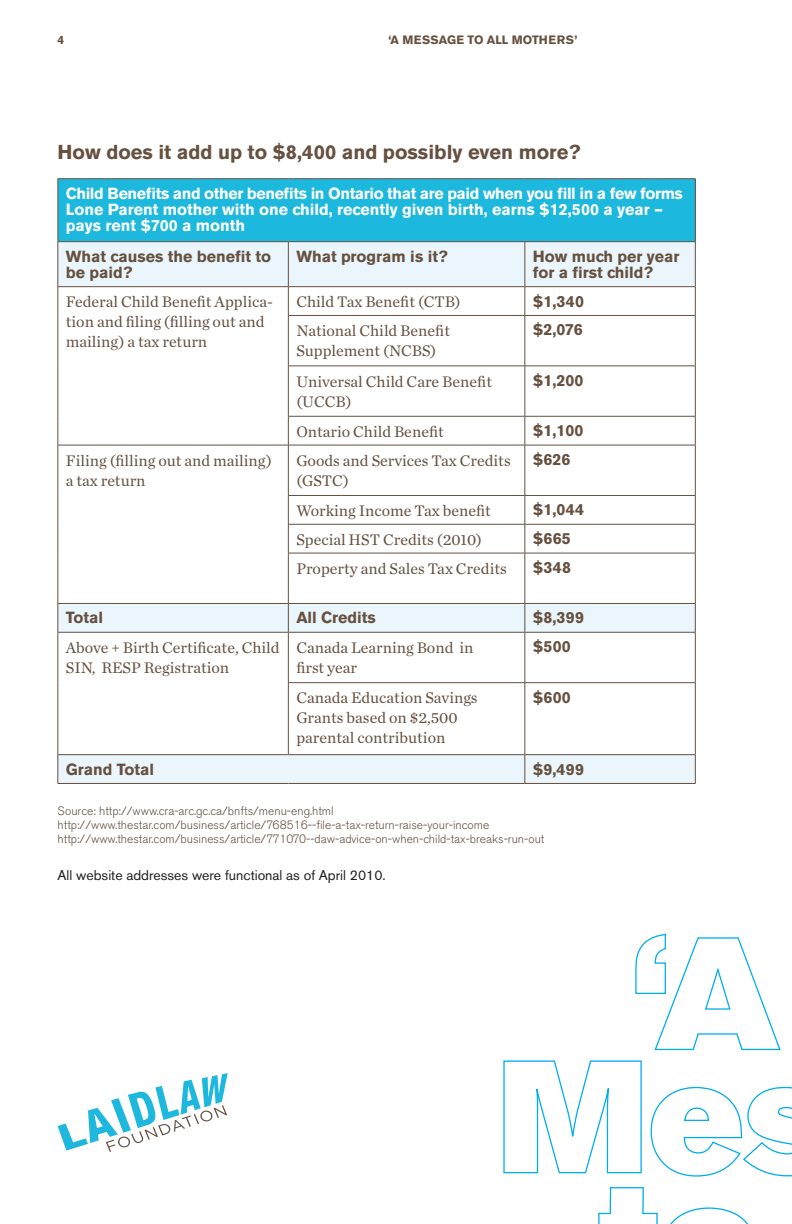
<style>
.page{position:relative;width:792px;height:1224px;background:#fff}
.page>*{position:absolute;margin:0;border:0;box-sizing:border-box;transform-origin:0 0}
.t1{font:700 20px "Akzidenz Grotesk BE";color:#665040}
.t2{font:16px/20px "Chronicle Text G1";color:#665040}
.t3{font:700 16px/16px "Akzidenz Grotesk BE";color:#665040}
.t4{font:700 16px/16px "Akzidenz Grotesk BE";color:#fff}
.t5{font:14px "Akzidenz Grotesk BE";color:#231f20}
.t6{font:300 12px/14px "Akzidenz Grotesk BE";color:#665040}
.t7{font:700 12px "Akzidenz Grotesk BE";letter-spacing:.02em;color:#665040}
</style>
<div class="page">
<div style="left:58px;top:179px;width:637px;height:63px;background:#1cb8de"></div>
<svg style="left:59px;top:242px;width:636px;height:541px"></svg>
<hr style="left:58px;top:178px;width:230px;height:1px;background:#665040">
<hr style="left:58px;top:179px;width:1px;height:62px;background:#665040">
<hr style="left:288px;top:178px;width:237px;height:1px;background:#665040">
<hr style="left:525px;top:178px;width:171px;height:1px;background:#665040">
<hr style="left:695px;top:179px;width:1px;height:62px;background:#665040">
<hr style="left:58px;top:241px;width:230px;height:1px;background:#665040">
<hr style="left:58px;top:242px;width:1px;height:44px;background:#665040">
<hr style="left:288px;top:241px;width:237px;height:1px;background:#665040">
<hr style="left:288px;top:242px;width:1px;height:44px;background:#665040">
<hr style="left:525px;top:241px;width:171px;height:1px;background:#665040">
<hr style="left:525px;top:242px;width:1px;height:44px;background:#665040">
<hr style="left:695px;top:242px;width:1px;height:44px;background:#665040">
<hr style="left:58px;top:286px;width:230px;height:1px;background:#665040">
<svg style="left:58px;top:287px;width:1px;height:28px"></svg>
<hr style="left:58px;top:315px;width:1px;height:51px;background:#665040">
<hr style="left:58px;top:366px;width:1px;height:50px;background:#665040">
<svg style="left:58px;top:416px;width:1px;height:29px"></svg>
<hr style="left:288px;top:286px;width:237px;height:1px;background:#665040">
<svg style="left:288px;top:287px;width:1px;height:28px"></svg>
<hr style="left:525px;top:286px;width:171px;height:1px;background:#665040">
<svg style="left:525px;top:287px;width:1px;height:28px"></svg>
<svg style="left:695px;top:287px;width:1px;height:28px"></svg>
<hr style="left:288px;top:315px;width:237px;height:1px;background:#665040">
<hr style="left:288px;top:316px;width:1px;height:50px;background:#665040">
<hr style="left:525px;top:315px;width:171px;height:1px;background:#665040">
<hr style="left:525px;top:316px;width:1px;height:50px;background:#665040">
<hr style="left:695px;top:316px;width:1px;height:50px;background:#665040">
<hr style="left:288px;top:366px;width:237px;height:1px;background:#665040">
<hr style="left:288px;top:366px;width:1px;height:50px;background:#665040">
<hr style="left:525px;top:366px;width:171px;height:1px;background:#665040">
<hr style="left:525px;top:366px;width:1px;height:50px;background:#665040">
<hr style="left:695px;top:366px;width:1px;height:50px;background:#665040">
<hr style="left:288px;top:416px;width:237px;height:1px;background:#665040">
<svg style="left:288px;top:417px;width:1px;height:28px"></svg>
<hr style="left:525px;top:416px;width:171px;height:1px;background:#665040">
<svg style="left:525px;top:417px;width:1px;height:28px"></svg>
<svg style="left:695px;top:417px;width:1px;height:28px"></svg>
<hr style="left:58px;top:445px;width:230px;height:1px;background:#665040">
<hr style="left:58px;top:445px;width:1px;height:50px;background:#665040">
<svg style="left:58px;top:495px;width:1px;height:58px"></svg>
<hr style="left:58px;top:553px;width:1px;height:50px;background:#665040">
<hr style="left:288px;top:445px;width:237px;height:1px;background:#665040">
<hr style="left:288px;top:445px;width:1px;height:50px;background:#665040">
<hr style="left:525px;top:445px;width:171px;height:1px;background:#665040">
<hr style="left:525px;top:445px;width:1px;height:50px;background:#665040">
<hr style="left:695px;top:445px;width:1px;height:50px;background:#665040">
<hr style="left:288px;top:495px;width:237px;height:1px;background:#665040">
<hr style="left:525px;top:495px;width:171px;height:1px;background:#665040">
<hr style="left:288px;top:524px;width:237px;height:1px;background:#665040">
<svg style="left:288px;top:496px;width:1px;height:57px"></svg>
<hr style="left:525px;top:524px;width:171px;height:1px;background:#665040">
<svg style="left:525px;top:496px;width:1px;height:57px"></svg>
<svg style="left:695px;top:496px;width:1px;height:57px"></svg>
<hr style="left:288px;top:553px;width:237px;height:1px;background:#665040">
<hr style="left:288px;top:553px;width:1px;height:50px;background:#665040">
<hr style="left:525px;top:553px;width:171px;height:1px;background:#665040">
<hr style="left:525px;top:553px;width:1px;height:50px;background:#665040">
<hr style="left:695px;top:553px;width:1px;height:50px;background:#665040">
<hr style="left:58px;top:603px;width:230px;height:1px;background:#665040">
<svg style="left:58px;top:604px;width:1px;height:28px"></svg>
<hr style="left:288px;top:603px;width:237px;height:1px;background:#665040">
<svg style="left:288px;top:604px;width:1px;height:28px"></svg>
<hr style="left:525px;top:603px;width:171px;height:1px;background:#665040">
<svg style="left:525px;top:604px;width:1px;height:28px"></svg>
<svg style="left:695px;top:604px;width:1px;height:28px"></svg>
<hr style="left:58px;top:632px;width:230px;height:1px;background:#665040">
<hr style="left:58px;top:633px;width:1px;height:50px;background:#665040">
<hr style="left:58px;top:683px;width:1px;height:71px;background:#665040">
<hr style="left:288px;top:632px;width:237px;height:1px;background:#665040">
<hr style="left:288px;top:633px;width:1px;height:49px;background:#665040">
<hr style="left:525px;top:632px;width:171px;height:1px;background:#665040">
<hr style="left:525px;top:633px;width:1px;height:49px;background:#665040">
<hr style="left:695px;top:633px;width:1px;height:49px;background:#665040">
<hr style="left:288px;top:682px;width:237px;height:1px;background:#665040">
<hr style="left:288px;top:683px;width:1px;height:71px;background:#665040">
<hr style="left:525px;top:682px;width:171px;height:1px;background:#665040">
<hr style="left:525px;top:683px;width:1px;height:71px;background:#665040">
<hr style="left:695px;top:683px;width:1px;height:71px;background:#665040">
<hr style="left:58px;top:754px;width:230px;height:1px;background:#665040">
<svg style="left:58px;top:755px;width:1px;height:28px"></svg>
<hr style="left:288px;top:754px;width:237px;height:1px;background:#665040">
<hr style="left:525px;top:754px;width:171px;height:1px;background:#665040">
<svg style="left:525px;top:755px;width:1px;height:28px"></svg>
<svg style="left:695px;top:755px;width:1px;height:28px"></svg>
<hr style="left:58px;top:783px;width:230px;height:1px;background:#665040">
<hr style="left:288px;top:783px;width:237px;height:1px;background:#665040">
<hr style="left:525px;top:783px;width:171px;height:1px;background:#665040">
<svg style="left:58px;top:1073px;width:170px;height:79px"></svg>
<svg style="left:503px;top:1060px;width:139px;height:114px"></svg>
<svg style="left:650px;top:1086px;width:142px;height:91px"></svg>
<svg style="left:598px;top:1187px;width:150px;height:37px"></svg>
<svg style="left:635px;top:933px;width:146px;height:118px"></svg>
<p class="t7" style="left:58px;top:33px;width:8px">4</p>
<p class="t7" style="left:389px;top:33px;width:191px">‘A MESSAGE TO ALL MOTHERS’</p>
<p class="t1" style="left:58px;top:140px;width:524px">How does it add up to $8,400 and possibly even more?</p>
<p class="t4" style="left:66px;top:185px;width:619px">Child Benefits and other benefits in Ontario that are paid when you fill in a few forms<br>Lone Parent mother with one child, recently given birth, earns $12,500 a year – pays rent $700 a month</p>
<p class="t3" style="left:66px;top:248px;width:207px">What causes the benefit to be paid?</p>
<p class="t3" style="left:296px;top:248px;width:153px">What program is it?</p>
<p class="t3" style="left:533px;top:248px;width:148px">How much per year for a first child?</p>
<p class="t2" style="left:66px;top:291px;width:209px">Federal Child Benefit Applica&shy;tion and filing (filling out and mailing) a tax return</p>
<p class="t2" style="left:296px;top:291px;width:166px">Child Tax Benefit (CTB)</p>
<p class="t3" style="left:533px;top:293px;width:53px">$1,340</p>
<p class="t2" style="left:296px;top:320px;width:155px">National Child Benefit<br>Supplement (NCBS)</p>
<p class="t3" style="left:533px;top:322px;width:51px">$2,076</p>
<p class="t2" style="left:296px;top:370px;width:197px">Universal Child Care Benefit (UCCB)</p>
<p class="t3" style="left:533px;top:372px;width:52px">$1,200</p>
<p class="t2" style="left:296px;top:421px;width:149px">Ontario Child Benefit</p>
<p class="t3" style="left:533px;top:423px;width:52px">$1,100</p>
<p class="t2" style="left:66px;top:450px;width:208px">Filing (filling out and mailing) a tax return</p>
<p class="t2" style="left:296px;top:450px;width:216px">Goods and Services Tax Credits (GSTC)</p>
<p class="t3" style="left:533px;top:452px;width:39px">$626</p>
<p class="t2" style="left:296px;top:500px;width:196px">Working Income Tax benefit</p>
<p class="t3" style="left:533px;top:502px;width:53px">$1,044</p>
<p class="t2" style="left:296px;top:529px;width:187px">Special HST Credits (2010)</p>
<p class="t3" style="left:533px;top:531px;width:39px">$665</p>
<p class="t2" style="left:296px;top:558px;width:212px">Property and Sales Tax Credits</p>
<p class="t3" style="left:533px;top:560px;width:40px">$348</p>
<p class="t3" style="left:66px;top:610px;width:39px">Total</p>
<p class="t3" style="left:296px;top:610px;width:81px">All Credits</p>
<p class="t3" style="left:533px;top:610px;width:53px">$8,399</p>
<p class="t2" style="left:66px;top:637px;width:215px">Above + Birth Certificate, Child<br>SIN, RESP Registration</p>
<p class="t2" style="left:296px;top:637px;width:178px">Canada Learning Bond in first year</p>
<p class="t3" style="left:533px;top:639px;width:39px">$500</p>
<p class="t2" style="left:296px;top:687px;width:183px">Canada Education Savings<br>Grants based on $2,500 parental contribution</p>
<p class="t3" style="left:533px;top:689px;width:39px">$600</p>
<p class="t3" style="left:66px;top:761px;width:90px">Grand Total</p>
<p class="t3" style="left:533px;top:761px;width:53px">$9,499</p>
<p class="t6" style="left:58px;top:804px;width:488px">Source: http://www.cra-arc.gc.ca/bnfts/menu-eng.html http://www.thestar.com/business/article/768516--file-a-tax-return-raise-your-income http://www.thestar.com/business/article/771070--daw-advice-on-when-child-tax-breaks-run-out</p>
<p class="t5" style="left:58px;top:866px;width:330px">All website addresses were functional as of April 2010.</p>
</div>
